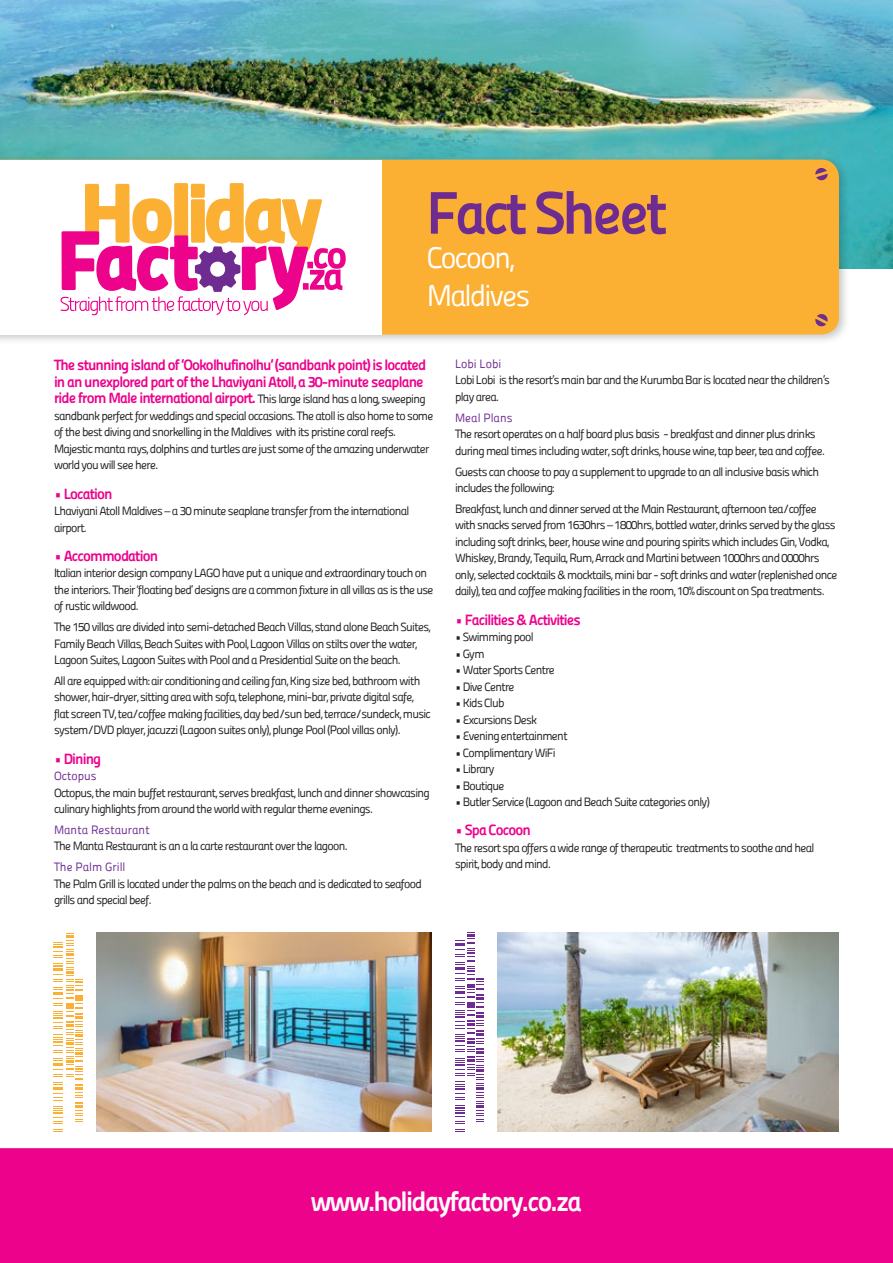
<style>
.page{position:relative;width:893px;height:1263px;background:#fff}
.page>*{position:absolute;margin:0;border:0;box-sizing:border-box;transform-origin:0 0}
.t1{font:60px "Panefresco 800 wt";letter-spacing:-.06em;color:#6e2c91}
.t2{font:30px "Panefresco 400 wt";letter-spacing:-.06em;color:#fff}
.t3{font:27.75px "Panefresco 800 wt";letter-spacing:-.06em;color:#fff}
.t4{font:15px/16.5px "Panefresco 800 wt";letter-spacing:-.06em;color:#ed028c}
.t5{font:12px/16.5px "Panefresco 400 wt";letter-spacing:-.06em;color:#231f20}
.t6{font:12px "Panefresco 400 wt";color:#6e2c91}
.s1{font-family:"Panefresco 400 wt";font-size:12px;color:#231f20}
</style>
<div class="page">
<img style="left:0;top:0;width:893px;height:269px">
<div style="left:0;top:1148px;width:893px;height:115px;background:#ed028c"></div>
<div style="left:0;top:154px;width:850px;height:191px;background:#231f20;opacity:.25"></div>
<div style="left:381px;top:160px;width:458px;height:174px;background:#fbb033"></div>
<svg style="left:815px;top:167px;width:13px;height:14px"></svg>
<svg style="left:815px;top:313px;width:13px;height:14px"></svg>
<div style="left:0;top:160px;width:381px;height:174px;background:#fff"></div>
<svg style="left:61px;top:183px;width:285px;height:132px"></svg>
<img style="left:498px;top:932px;width:341px;height:200px">
<img style="left:96px;top:932px;width:336px;height:200px">
<svg style="left:455px;top:932px;width:29px;height:200px"></svg>
<svg style="left:53px;top:935px;width:30px;height:197px"></svg>
<p class="t1" style="left:426px;top:166px;width:242px">Fact Sheet</p>
<p class="t2" style="left:427px;top:235px;width:89px">Cocoon,</p>
<p class="t2" style="left:427px;top:274px;width:105px">Maldives</p>
<p class="t4" style="left:54px;top:356px;width:374px">The stunning island of ‘Ookolhufinolhu’ (sandbank point) is located in an unexplored part of the Lhaviyani Atoll, a 30-minute seaplane ride from Male international airport. <span class="s1">This large island has a long, sweeping</span></p>
<p class="t5" style="left:54px;top:407px;width:381px">sandbank perfect for weddings and special occasions. The atoll is also home to some of the best diving and snorkelling in the Maldives with its pristine coral reefs.<br>Majestic manta rays, dolphins and turtles are just some of the amazing underwater world you will see here.</p>
<p class="t4" style="left:54px;top:484px;width:60px">• Location</p>
<p class="t5" style="left:54px;top:502px;width:357px">Lhaviyani Atoll Maldives – a 30 minute seaplane transfer from the international airport.</p>
<p class="t4" style="left:54px;top:546px;width:106px">• Accommodation</p>
<p class="t5" style="left:54px;top:564px;width:381px">Italian interior design company LAGO have put a unique and extraordinary touch on the interiors. Their ‘floating bed’ designs are a common fixture in all villas as is the use of rustic wildwood.</p>
<p class="t5" style="left:54px;top:618px;width:378px">The 150 villas are divided into semi-detached Beach Villas, stand alone Beach Suites,<br>Family Beach Villas, Beach Suites with Pool, Lagoon Villas on stilts over the water,<br>Lagoon Suites, Lagoon Suites with Pool and a Presidential Suite on the beach.</p>
<p class="t5" style="left:54px;top:672px;width:368px">All are equipped with: air conditioning and ceiling fan, King size bed, bathroom with shower, hair-dryer, sitting area with sofa, telephone, mini-bar, private digital safe,</p>
<p class="t5" style="left:54px;top:705px;width:378px">flat screen TV, tea/coffee making facilities, day bed/sun bed, terrace/sundeck, music system/DVD player, jacuzzi (Lagoon suites only), plunge Pool (Pool villas only).</p>
<p class="t4" style="left:54px;top:749px;width:49px">• Dining</p>
<p class="t6" style="left:54px;top:767px;width:44px">Octopus</p>
<p class="t5" style="left:54px;top:783px;width:377px">Octopus, the main buffet restaurant, serves breakfast, lunch and dinner showcasing culinary highlights from around the world with regular theme evenings.</p>
<p class="t6" style="left:54px;top:821px;width:97px">Manta Restaurant</p>
<p class="t5" style="left:54px;top:837px;width:295px">The Manta Restaurant is an a la carte restaurant over the lagoon.</p>
<p class="t6" style="left:54px;top:858px;width:73px">The Palm Grill</p>
<p class="t5" style="left:54px;top:874px;width:369px">The Palm Grill is located under the palms on the beach and is dedicated to seafood grills and special beef.</p>
<p class="t6" style="left:455px;top:355px;width:48px">Lobi Lobi</p>
<p class="t5" style="left:455px;top:371px;width:377px">Lobi Lobi is the resort’s main bar and the Kurumba Bar is located near the children’s play area.</p>
<p class="t6" style="left:455px;top:409px;width:59px">Meal Plans</p>
<p class="t5" style="left:455px;top:425px;width:372px">The resort operates on a half board plus basis - breakfast and dinner plus drinks during meal times including water, soft drinks, house wine, tap beer, tea and coffee.</p>
<p class="t5" style="left:455px;top:462px;width:366px">Guests can choose to pay a supplement to upgrade to an all inclusive basis which includes the following:</p>
<p class="t5" style="left:455px;top:500px;width:384px">Breakfast, lunch and dinner served at the Main Restaurant, afternoon tea/coffee with snacks served from 1630hrs – 1800hrs, bottled water, drinks served by the glass including soft drinks, beer, house wine and pouring spirits which includes Gin, Vodka, Whiskey, Brandy, Tequila, Rum, Arrack and Martini between 1000hrs and 0000hrs only, selected cocktails &amp; mocktails, mini bar - soft drinks and water (replenished once daily), tea and coffee making facilities in the room, 10% discount on Spa treatments.</p>
<p class="t4" style="left:455px;top:610px;width:127px">• Facilities &amp; Activities</p>
<p class="t5" style="left:455px;top:628px;width:80px">• Swimming pool</p>
<p class="t5" style="left:455px;top:644px;width:31px">• Gym</p>
<p class="t5" style="left:455px;top:661px;width:101px">• Water Sports Centre</p>
<p class="t5" style="left:455px;top:677px;width:61px">• Dive Centre</p>
<p class="t5" style="left:455px;top:694px;width:51px">• Kids Club</p>
<p class="t5" style="left:455px;top:710px;width:84px">• Excursions Desk</p>
<p class="t5" style="left:455px;top:727px;width:114px">• Evening entertainment</p>
<p class="t5" style="left:455px;top:743px;width:102px">• Complimentary WiFi</p>
<p class="t5" style="left:455px;top:760px;width:41px">• Library</p>
<p class="t5" style="left:455px;top:776px;width:51px">• Boutique</p>
<p class="t5" style="left:455px;top:793px;width:256px">• Butler Service (Lagoon and Beach Suite categories only)</p>
<p class="t4" style="left:455px;top:821px;width:77px">• Spa Cocoon</p>
<p class="t5" style="left:455px;top:839px;width:361px">The resort spa offers a wide range of therapeutic treatments to soothe and heal spirit, body and mind.</p>
<p class="t3" style="left:311px;top:1180px;width:273px">www.holidayfactory.co.za</p>
</div>
